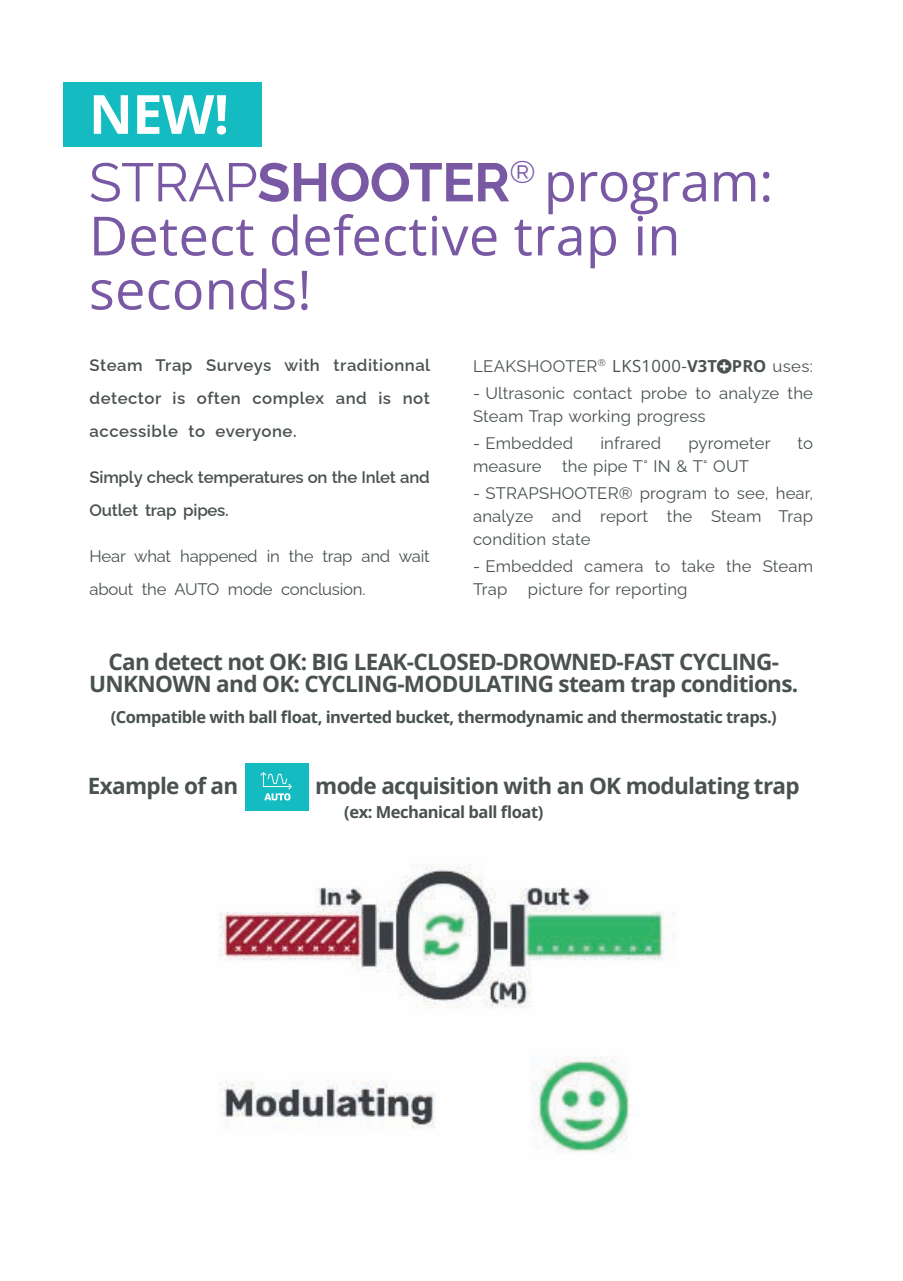
<style>
.page{position:relative;width:903px;height:1281px;background:#fff}
.page>*{position:absolute;margin:0;border:0;box-sizing:border-box;transform-origin:0 0}
.t1{font:54px/67.5px "Open Sans";letter-spacing:.005em;color:#7958a4}
.t2{font:700 22.5px/22.5px "Open Sans";letter-spacing:-.03em;color:#4a5151;text-align:center}
.t3{font:16.65px/22.8px "Raleway";letter-spacing:.01em;color:#4a5151}
.t4{font:600 16.65px/32.7px "Raleway";letter-spacing:-.015em;color:#4a5151;text-align:justify}
.t5{font:16.65px/32.7px "Raleway";letter-spacing:-.015em;color:#4a5151}
.t6{font:700 16.5px "Open Sans";letter-spacing:-.03em;color:#4a5151}
.s1{font-weight:700;color:#fff}
.s2{font-family:"Raleway"}
.s3{font-family:"Raleway";font-weight:700}
.s4{font-family:"Open Sans"}
.s5{font-family:"Open Sans";font-weight:700;font-size:16.5px}
</style>
<div class="page">
<div style="left:64px;top:82px;width:197px;height:64px;background:#14bcc1"></div>
<div style="left:245px;top:762px;width:64px;height:48px;background:#14bcc1"></div>
<svg style="left:260px;top:772px;width:32px;height:28px"></svg>
<img style="left:219px;top:864px;width:456px;height:289px">
<h1 class="t1" style="left:89px;top:79px;width:685px"><span class="s1">NEW!<br></span><span class="s2">STRAP</span><span class="s3">SHOOTER</span><sup>®</sup> program:</h1>
<h1 class="t1" style="left:89px;top:207px;width:593px;line-height:54px">Detect defective trap in seconds!</h1>
<p class="t4" style="left:90px;top:349px;width:342px">Steam Trap Surveys with traditionnal detector is often complex and is not accessible to everyone.</p>
<p class="t4" style="left:90px;top:460px;width:341px">Simply check temperatures on the Inlet and<br>Outlet trap pipes.</p>
<p class="t5" style="left:90px;top:539px;width:341px">Hear what happened in the trap and wait about the AUTO mode conclusion.</p>
<p class="t3" style="left:473px;top:354px;width:341px">LEAKSHOOTER<sup>®</sup> <span class="s4">LKS1000-</span><span class="s5">V3T PRO</span> uses:</p>
<p class="t3" style="left:473px;top:382px;width:341px">- Ultrasonic contact probe to analyze the<br>Steam Trap working progress</p>
<p class="t3" style="left:473px;top:432px;width:102px">- Embedded</p>
<p class="t3" style="left:600px;top:432px;width:62px">infrared</p>
<p class="t3" style="left:688px;top:432px;width:84px">pyrometer</p>
<p class="t3" style="left:797px;top:432px;width:17px">to</p>
<p class="t3" style="left:473px;top:454px;width:277px">measure the pipe T° IN &amp; T° OUT</p>
<p class="t3" style="left:473px;top:482px;width:341px;text-align:justify">- STRAPSHOOTER® program to see, hear, analyze and report the Steam Trap condition state</p>
<p class="t3" style="left:473px;top:554px;width:341px">- Embedded camera to take the Steam<br>Trap picture for reporting</p>
<h2 class="t2" style="left:89px;top:649px;width:710px">Can detect not OK: BIG LEAK-CLOSED-DROWNED-FAST CYCLING-<br>UNKNOWN and OK: CYCLING-MODULATING steam trap conditions.</h2>
<p class="t6" style="left:111px;top:705px;width:667px">(Compatible with ball float, inverted bucket, thermodynamic and thermostatic traps.)</p>
<h2 class="t2" style="left:88px;top:773px;width:152px">Example of an</h2>
<h2 class="t2" style="left:315px;top:773px;width:486px">mode acquisition with an OK modulating trap</h2>
<p class="t6" style="left:344px;top:800px;width:200px">(ex: Mechanical ball float)</p>
</div>
